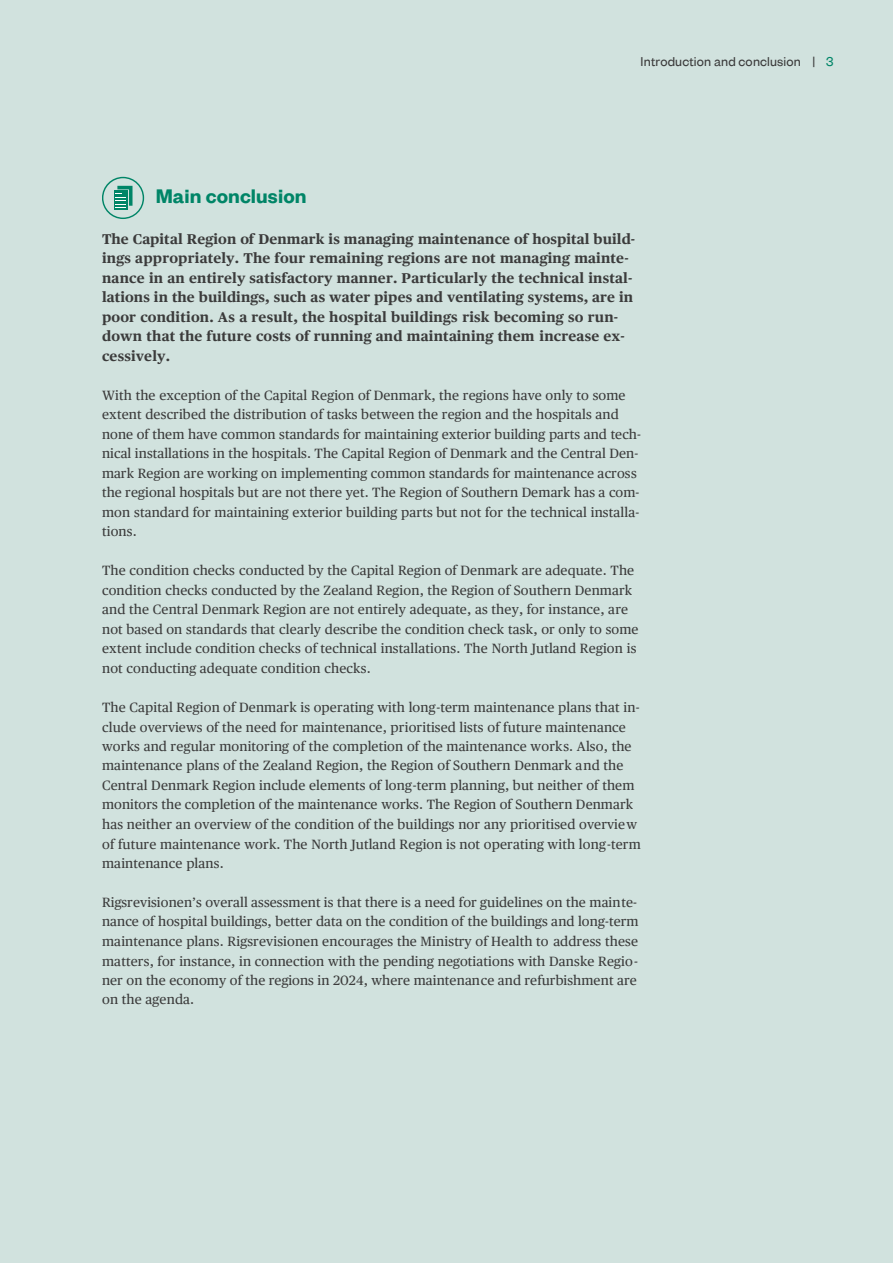
<style>
.page{position:relative;width:893px;height:1263px;background:#d1e2de}
.page>*{position:absolute;margin:0;border:0;box-sizing:border-box;transform-origin:0 0}
.t1{font:600 21.75px "Founders Grotesk";letter-spacing:.005em;color:#008567}
.t2{font:700 14.25px/19.5px "Publico Text";letter-spacing:.01em;color:#3b3b3b}
.t3{font:14.25px "Founders Grotesk";letter-spacing:.01em;color:#3b3b3b}
.t4{font:13.5px/19.5px "Publico Text";letter-spacing:.01em;color:#3b3b3b}
.s1{color:#008567}
</style>
<div class="page">
<svg style="left:102px;top:177px;width:42px;height:42px"></svg>
<p class="t3" style="left:641px;top:53px;width:194px">Introduction and conclusion | <span class="s1">3</span></p>
<p class="t1" style="left:156px;top:182px;width:152px">Main conclusion</p>
<p class="t2" style="left:102px;top:230px;width:535px">The Capital Region of Denmark is managing maintenance of hospital build&shy;ings appropriately. The four remaining regions are not managing mainte&shy;nance in an entirely satisfactory manner. Particularly the technical instal&shy;lations in the buildings, such as water pipes and ventilating systems, are in poor condition. As a result, the hospital buildings risk becoming so run&shy;down that the future costs of running and maintaining them increase ex&shy;cessively.</p>
<p class="t4" style="left:102px;top:386px;width:540px">With the exception of the Capital Region of Denmark, the regions have only to some extent described the distribution of tasks between the region and the hospitals and none of them have common standards for maintaining exterior building parts and tech&shy;nical installations in the hospitals. The Capital Region of Denmark and the Central Den&shy;mark Region are working on implementing common standards for maintenance across the regional hospitals but are not there yet. The Region of Southern Demark has a com&shy;mon standard for maintaining exterior building parts but not for the technical installa&shy;tions.</p>
<p class="t4" style="left:102px;top:562px;width:538px">The condition checks conducted by the Capital Region of Denmark are adequate. The condition checks conducted by the Zealand Region, the Region of Southern Denmark and the Central Denmark Region are not entirely adequate, as they, for instance, are not based on standards that clearly describe the condition check task, or only to some extent include condition checks of technical installations. The North Jutland Region is not conducting adequate condition checks.</p>
<p class="t4" style="left:102px;top:698px;width:540px">The Capital Region of Denmark is operating with long-term maintenance plans that in&shy;clude overviews of the need for maintenance, prioritised lists of future maintenance works and regular monitoring of the completion of the maintenance works. Also, the maintenance plans of the Zealand Region, the Region of Southern Denmark and the Central Denmark Region include elements of long-term planning, but neither of them monitors the completion of the maintenance works. The Region of Southern Denmark has neither an overview of the condition of the buildings nor any prioritised overview of future maintenance work. The North Jutland Region is not operating with long-term maintenance plans.</p>
<p class="t4" style="left:102px;top:893px;width:538px">Rigsrevisionen’s overall assessment is that there is a need for guidelines on the mainte&shy;nance of hospital buildings, better data on the condition of the buildings and long-term maintenance plans. Rigsrevisionen encourages the Ministry of Health to address these matters, for instance, in connection with the pending negotiations with Danske Regio&shy;ner on the economy of the regions in 2024, where maintenance and refurbishment are on the agenda.</p>
</div>
